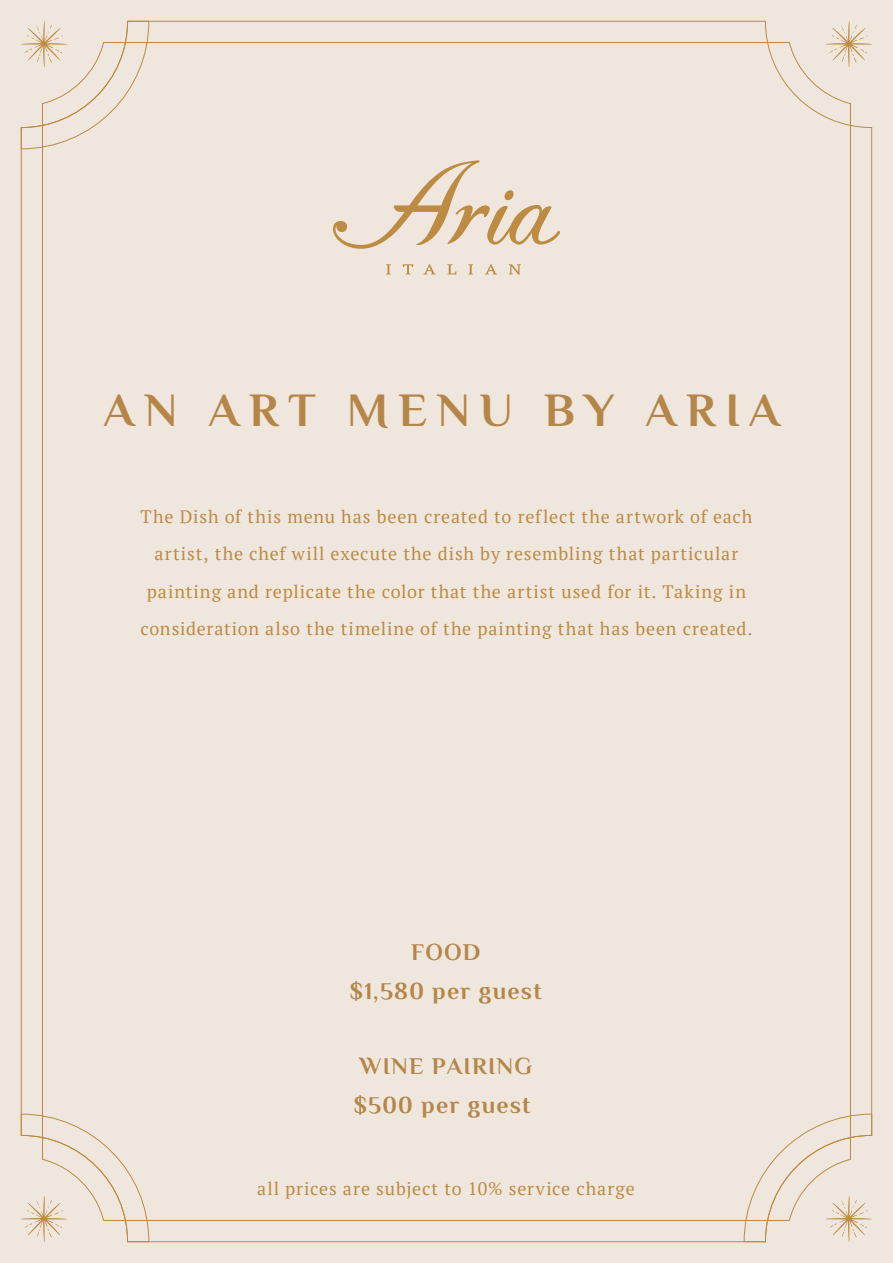
<style>
.page{position:relative;width:893px;height:1263px;background:#efe7de}
.page>*{position:absolute;margin:0;border:0;box-sizing:border-box;transform-origin:0 0}
.t1{font:700 48px "Philosopher";letter-spacing:.2em;color:#b58648}
.t2{font:700 24px/39px "Philosopher";letter-spacing:.05em;color:#b58648;text-align:center}
.t3{font:18px/37.5px "PT Serif";letter-spacing:.05em;color:#bd8b41;text-align:center}
</style>
<div class="page">
<svg style="left:386px;top:264px;width:5px;height:10px"></svg>
<svg style="left:403px;top:264px;width:10px;height:10px"></svg>
<svg style="left:423px;top:264px;width:13px;height:10px"></svg>
<svg style="left:447px;top:264px;width:9px;height:10px"></svg>
<svg style="left:468px;top:264px;width:5px;height:10px"></svg>
<svg style="left:485px;top:264px;width:12px;height:10px"></svg>
<svg style="left:509px;top:264px;width:12px;height:11px"></svg>
<svg style="left:333px;top:160px;width:227px;height:89px"></svg>
<svg style="left:21px;top:21px;width:129px;height:129px"></svg>
<svg style="left:826px;top:21px;width:46px;height:46px"></svg>
<svg style="left:21px;top:1113px;width:129px;height:129px"></svg>
<svg style="left:743px;top:1113px;width:129px;height:129px"></svg>
<h1 class="t1" style="left:103px;top:378px;width:678px">AN ART MENU BY ARIA</h1>
<p class="t3" style="left:140px;top:497px;width:614px">The Dish of this menu has been created to reflect the artwork of each artist, the chef will execute the dish by resembling that particular painting and replicate the color that the artist used for it. Taking in consideration also the timeline of the painting that has been created.</p>
<h2 class="t2" style="left:350px;top:932px;width:193px">FOOD<br>$1,580 per guest</h2>
<h2 class="t2" style="left:354px;top:1046px;width:180px;text-align:left">WINE PAIRING $500 per guest</h2>
<p class="t3" style="left:257px;top:1169px;width:379px">all prices are subject to 10% service charge</p>
</div>
